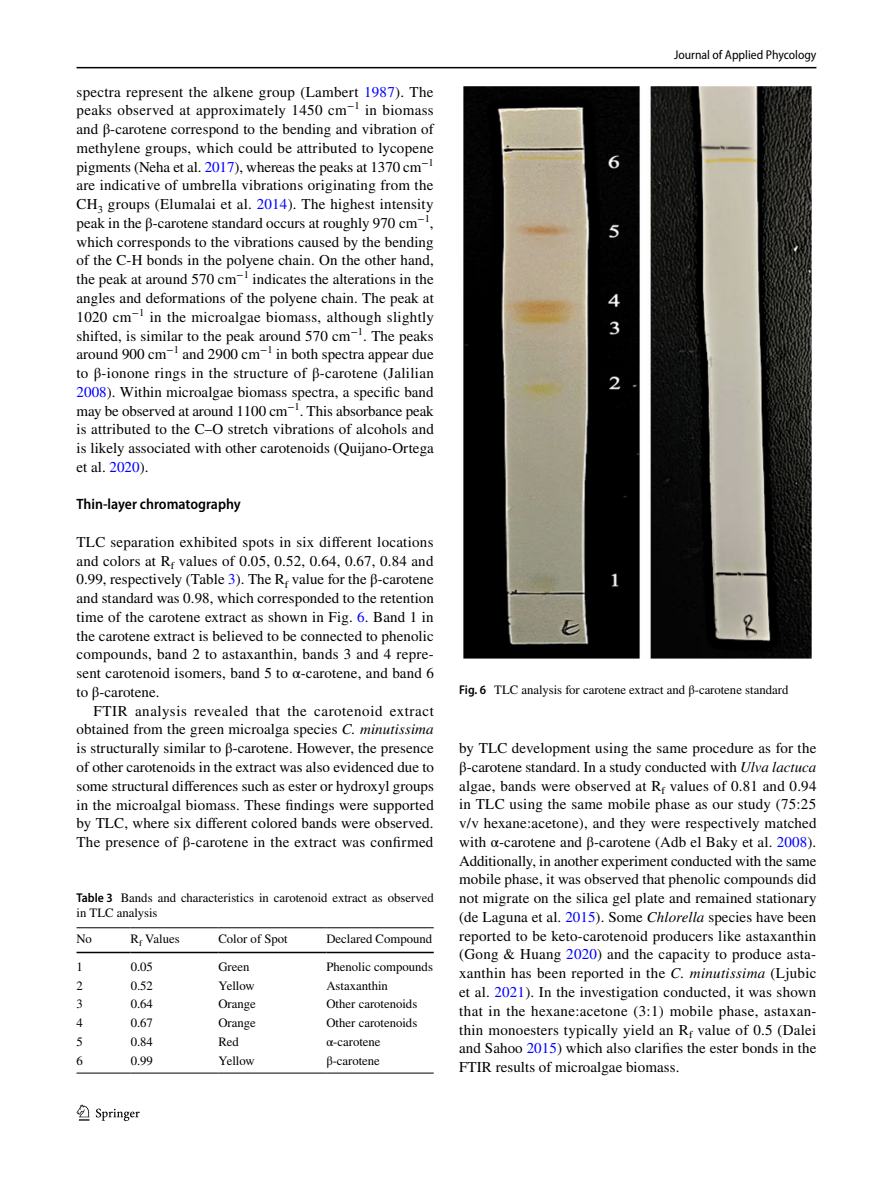
<style>
.page{position:relative;width:893px;height:1187px;background:#fff}
.page>*{position:absolute;margin:0;border:0;box-sizing:border-box;transform-origin:0 0}
.t1{font:15px/18.8px "STIX";letter-spacing:.005em;color:#000;text-align:justify}
.t2{font:600 semi-condensed 15px "Myriad Pro";color:#000}
.t3{font:12.75px/15px "STIX";color:#000}
.t4{font:semi-condensed 12.75px "Myriad Pro";color:#000}
.s1{color:#00f}
.s2{font-style:italic}
.s3{font-family:"Myriad Pro";font-weight:600;font-stretch:semi-condensed}
</style>
<div class="page">
<hr style="left:77px;top:67px;width:739px;height:1px;background:#000">
<svg style="left:77px;top:1104px;width:12px;height:16px"></svg>
<svg style="left:96px;top:1108px;width:44px;height:12px"></svg>
<hr style="left:77px;top:927px;width:54px;height:1px;background:#000">
<hr style="left:77px;top:951px;width:54px;height:2px;background:#000">
<hr style="left:131px;top:927px;width:87px;height:1px;background:#000">
<hr style="left:131px;top:951px;width:87px;height:2px;background:#000">
<hr style="left:218px;top:927px;width:108px;height:1px;background:#000">
<hr style="left:218px;top:951px;width:108px;height:2px;background:#000">
<hr style="left:326px;top:927px;width:108px;height:1px;background:#000">
<hr style="left:326px;top:951px;width:108px;height:2px;background:#000">
<hr style="left:77px;top:1072px;width:54px;height:1px;background:#000">
<hr style="left:131px;top:1072px;width:87px;height:1px;background:#000">
<hr style="left:218px;top:1072px;width:108px;height:1px;background:#000">
<hr style="left:326px;top:1072px;width:108px;height:1px;background:#000">
<img style="left:464px;top:87px;width:348px;height:571px">
<p class="t1" style="left:77px;top:83px;width:359px">spectra represent the alkene group (Lambert <span class="s1">1987</span>). The peaks observed at approximately 1450 cm<sup>−1</sup> in biomass and β-carotene correspond to the bending and vibration of methylene groups, which could be attributed to lycopene pigments (Neha et al. <span class="s1">2017</span>), whereas the peaks at 1370 cm<sup>−1 </sup>are indicative of umbrella vibrations originating from the CH<sub>3</sub> groups (Elumalai et al. <span class="s1">2014</span>). The highest intensity peak in the β-carotene standard occurs at roughly 970 cm<sup>−1</sup>, which corresponds to the vibrations caused by the bending of the C-H bonds in the polyene chain. On the other hand, the peak at around 570 cm<sup>−1</sup> indicates the alterations in the angles and deformations of the polyene chain. The peak at 1020 cm<sup>−1</sup> in the microalgae biomass, although slightly shifted, is similar to the peak around 570 cm<sup>−1</sup>. The peaks around 900 cm<sup>−1</sup> and 2900 cm<sup>−1</sup> in both spectra appear due to β-ionone rings in the structure of β-carotene (Jalilian <span class="s1">2008</span>). Within microalgae biomass spectra, a specific band may be observed at around 1100 cm<sup>−1</sup>. This absorbance peak is attributed to the C–O stretch vibrations of alcohols and is likely associated with other carotenoids (Quijano-Ortega et al. <span class="s1">2020</span>).</p>
<p class="t2" style="left:77px;top:496px;width:166px">Thin‑layer chromatography</p>
<p class="t1" style="left:77px;top:533px;width:359px">TLC separation exhibited spots in six different locations and colors at R<sub>f</sub> values of 0.05, 0.52, 0.64, 0.67, 0.84 and 0.99, respectively (Table <span class="s1">3</span>). The R<sub>f</sub> value for the β-carotene and standard was 0.98, which corresponded to the retention time of the carotene extract as shown in Fig. <span class="s1">6</span>. Band 1 in the carotene extract is believed to be connected to phenolic compounds, band 2 to astaxanthin, bands 3 and 4 repre&shy;sent carotenoid isomers, band 5 to α-carotene, and band 6 to β-carotene.</p>
<p class="t1" style="left:77px;top:702px;width:359px;text-indent:17px">FTIR analysis revealed that the carotenoid extract obtained from the green microalga species <span class="s2">C. minutissima </span>is structurally similar to β-carotene. However, the presence of other carotenoids in the extract was also evidenced due to some structural differences such as ester or hydroxyl groups in the microalgal biomass. These findings were supported by TLC, where six different colored bands were observed.<br>The presence of β-carotene in the extract was confirmed</p>
<p class="t3" style="left:77px;top:891px;width:359px"><span class="s3">Table 3</span> Bands and characteristics in carotenoid extract as observed in TLC analysis</p>
<p class="t3" style="left:77px;top:931px;width:17px">No</p>
<p class="t3" style="left:131px;top:931px;width:51px">R<sub>f</sub> Values</p>
<p class="t3" style="left:218px;top:931px;width:71px">Color of Spot</p>
<p class="t3" style="left:326px;top:931px;width:107px">Declared Compound</p>
<p class="t3" style="left:77px;top:959px;width:8px">1</p>
<p class="t3" style="left:131px;top:959px;width:24px">0.05</p>
<p class="t3" style="left:218px;top:959px;width:33px">Green</p>
<p class="t3" style="left:326px;top:959px;width:108px">Phenolic compounds</p>
<p class="t3" style="left:77px;top:978px;width:8px">2</p>
<p class="t3" style="left:131px;top:978px;width:24px">0.52</p>
<p class="t3" style="left:218px;top:978px;width:38px">Yellow</p>
<p class="t3" style="left:326px;top:978px;width:63px">Astaxanthin</p>
<p class="t3" style="left:77px;top:997px;width:8px">3</p>
<p class="t3" style="left:131px;top:997px;width:24px">0.64</p>
<p class="t3" style="left:218px;top:997px;width:39px">Orange</p>
<p class="t3" style="left:326px;top:997px;width:92px">Other carotenoids</p>
<p class="t3" style="left:77px;top:1016px;width:8px">4</p>
<p class="t3" style="left:131px;top:1016px;width:24px">0.67</p>
<p class="t3" style="left:218px;top:1016px;width:39px">Orange</p>
<p class="t3" style="left:326px;top:1016px;width:92px">Other carotenoids</p>
<p class="t3" style="left:77px;top:1034px;width:8px">5</p>
<p class="t3" style="left:131px;top:1034px;width:24px">0.84</p>
<p class="t3" style="left:218px;top:1034px;width:22px">Red</p>
<p class="t3" style="left:326px;top:1034px;width:56px">α-carotene</p>
<p class="t3" style="left:77px;top:1053px;width:8px">6</p>
<p class="t3" style="left:131px;top:1053px;width:24px">0.99</p>
<p class="t3" style="left:218px;top:1053px;width:38px">Yellow</p>
<p class="t3" style="left:326px;top:1053px;width:55px">β-carotene</p>
<p class="t4" style="left:674px;top:48px;width:144px">Journal of Applied Phycology</p>
<p class="t3" style="left:459px;top:682px;width:331px"><span class="s3">Fig. 6</span> TLC analysis for carotene extract and β-carotene standard</p>
<p class="t1" style="left:459px;top:739px;width:359px">by TLC development using the same procedure as for the β-carotene standard. In a study conducted with <span class="s2">Ulva lactuca </span>algae, bands were observed at R<sub>f</sub> values of 0.81 and 0.94 in TLC using the same mobile phase as our study (75:25 v/v hexane:acetone), and they were respectively matched with α-carotene and β-carotene (Adb el Baky et al. <span class="s1">2008</span>).<br>Additionally, in another experiment conducted with the same mobile phase, it was observed that phenolic compounds did not migrate on the silica gel plate and remained stationary (de Laguna et al. <span class="s1">2015</span>). Some <span class="s2">Chlorella</span> species have been reported to be keto-carotenoid producers like astaxanthin (Gong &amp; Huang <span class="s1">2020</span>) and the capacity to produce asta&shy;xanthin has been reported in the <span class="s2">C. minutissima</span> (Ljubic et al. <span class="s1">2021</span>). In the investigation conducted, it was shown that in the hexane:acetone (3:1) mobile phase, astaxan&shy;thin monoesters typically yield an R<sub>f</sub> value of 0.5 (Dalei and Sahoo <span class="s1">2015</span>) which also clarifies the ester bonds in the FTIR results of microalgae biomass.</p>
</div>
